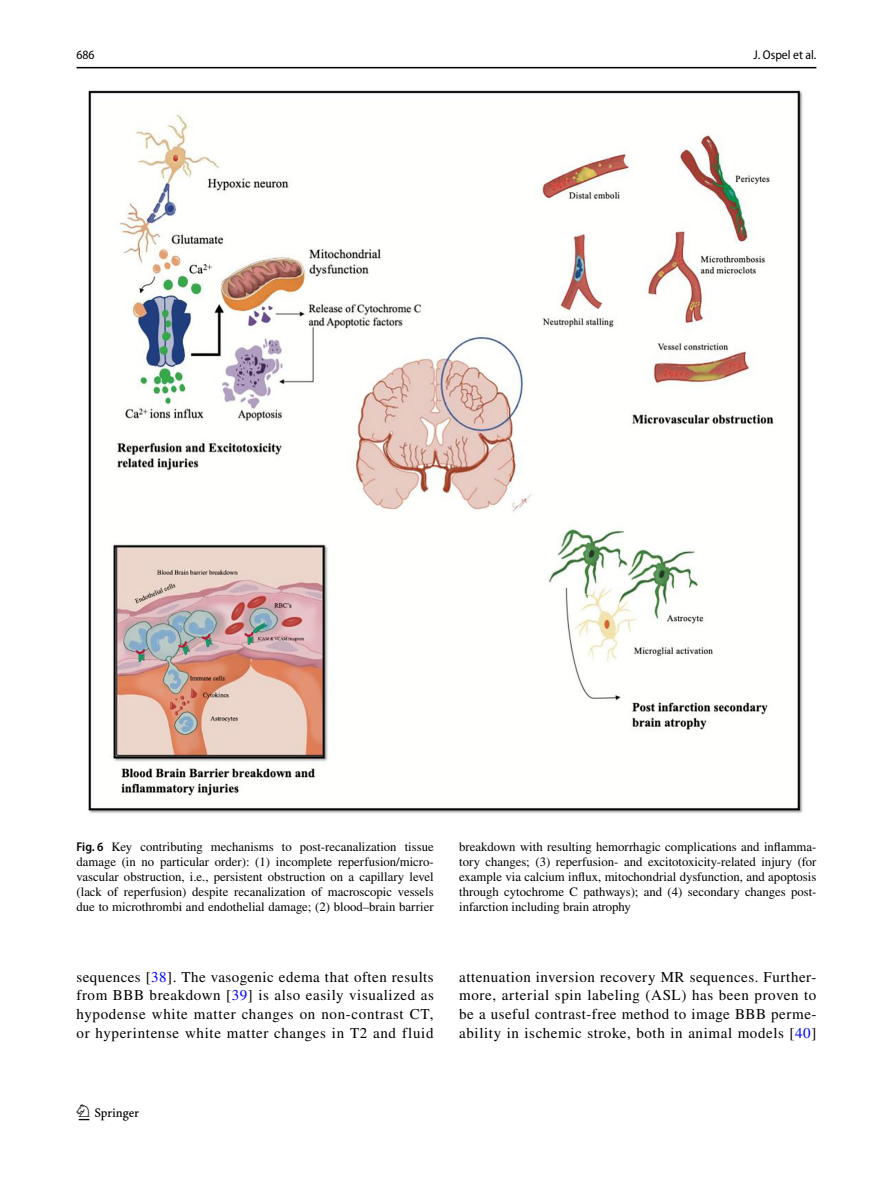
<style>
.page{position:relative;width:893px;height:1187px;background:#fff}
.page>*{position:absolute;margin:0;border:0;box-sizing:border-box;transform-origin:0 0}
.t1{font:22.5px "Springnew Regular 2";color:#000}
.t2{font:15px/18.8px "STIX";letter-spacing:.04em;color:#000;text-align:justify}
.t3{font:12.75px/15px "STIX";color:#000;text-align:justify}
.t4{font:semi-condensed 12.75px "Myriad Pro";color:#000}
.s1{font-family:"Myriad Pro";font-weight:600;font-stretch:semi-condensed}
.s2{color:#00f}
</style>
<div class="page">
<hr style="left:77px;top:67px;width:739px;height:1px;background:#000">
<img style="left:88px;top:90px;width:715px;height:724px">
<p class="t4" style="left:77px;top:48px;width:20px">686</p>
<p class="t4" style="left:754px;top:48px;width:64px">J. Ospel et al.</p>
<p class="t3" style="left:77px;top:840px;width:359px"><span class="s1">Fig. 6</span> Key contributing mechanisms to post-recanalization tissue damage (in no particular order): (1) incomplete reperfusion/micro&shy;vascular obstruction, i.e., persistent obstruction on a capillary level (lack of reperfusion) despite recanalization of macroscopic vessels due to microthrombi and endothelial damage; (2) blood–brain barrier</p>
<p class="t3" style="left:459px;top:840px;width:359px">breakdown with resulting hemorrhagic complications and inflamma&shy;tory changes; (3) reperfusion- and excitotoxicity-related injury (for example via calcium influx, mitochondrial dysfunction, and apoptosis through cytochrome C pathways); and (4) secondary changes post&shy;infarction including brain atrophy</p>
<p class="t2" style="left:77px;top:968px;width:359px">sequences [<span class="s2">38</span>]. The vasogenic edema that often results from BBB breakdown [<span class="s2">39</span>] is also easily visualized as hypodense white matter changes on non-contrast CT, or hyperintense white matter changes in T2 and fluid</p>
<p class="t2" style="left:459px;top:968px;width:359px">attenuation inversion recovery MR sequences. Further&shy;more, arterial spin labeling (ASL) has been proven to be a useful contrast-free method to image BBB perme&shy;ability in ischemic stroke, both in animal models [<span class="s2">40</span>]</p>
<h1 class="t1" style="left:79px;top:1104px;width:62px">1 3</h1>
</div>
